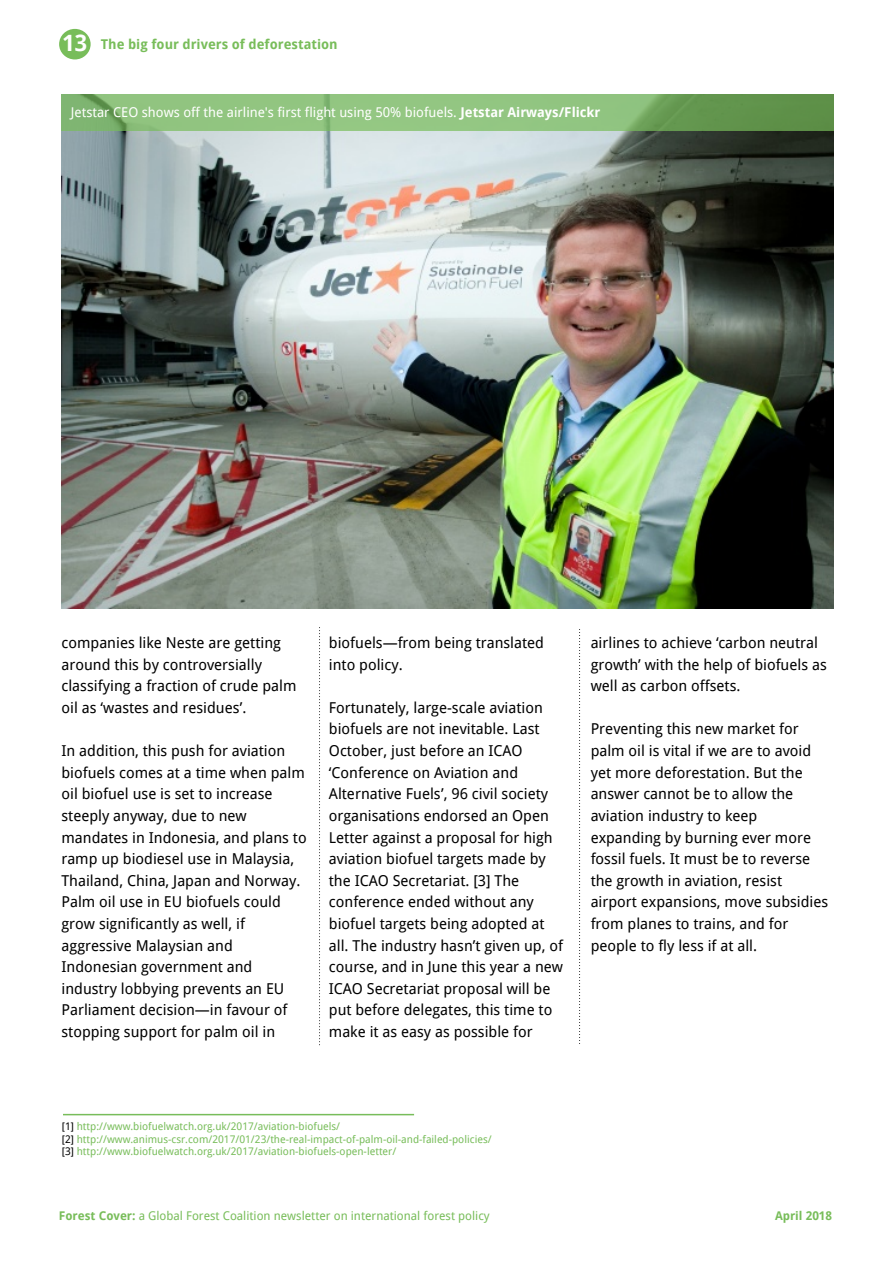
<style>
.page{position:relative;width:893px;height:1263px;background:#fff}
.page>*{position:absolute;margin:0;border:0;box-sizing:border-box;transform-origin:0 0}
.t1{font:15px/21.6px "Droid Sans";color:#000}
.t2{font:13.5px "Droid Sans";color:#fff}
.t3{font:700 13.5px "Droid Sans";color:#78bd5a}
.t4{font:12px "Droid Sans";color:#78bd5a}
.t5{font:700 12px "Droid Sans";color:#78bd5a}
.t6{font:10.5px/12.3px "Droid Sans";color:#78bd5a}
.s1{font-size:22.5px;color:#fff}
.s2{font-weight:700}
.s3{color:#000}
</style>
<div class="page">
<img style="left:61px;top:94px;width:773px;height:514px">
<div style="left:61px;top:95px;width:773px;height:36px;background:#78bd5a;opacity:.7"></div>
<hr style="left:63px;top:1114px;width:351px;height:1px;background:#78bd5a">
<svg style="left:579px;top:629px;width:1px;height:415px"></svg>
<svg style="left:319px;top:627px;width:1px;height:418px"></svg>
<div style="left:59px;top:29px;width:32px;height:30px;background:#78bd5a;border-radius:50%"></div>
<p class="t3" style="left:62px;top:36px;width:277px"><span class="s1">13</span> The big four drivers of deforestation</p>
<p class="t2" style="left:71px;top:104px;width:531px">Jetstar CEO shows off the airline's first flight using 50% biofuels. <span class="s2">Jetstar Airways/Flickr</span></p>
<p class="t1" style="left:62px;top:632px;width:236px">companies like Neste are getting around this by controversially classifying a fraction of crude palm oil as ‘wastes and residues’.</p>
<p class="t1" style="left:62px;top:740px;width:247px">In addition, this push for aviation biofuels comes at a time when palm oil biofuel use is set to increase steeply anyway, due to new mandates in Indonesia, and plans to ramp up biodiesel use in Malaysia,<br>Thailand, China, Japan and Norway.<br>Palm oil use in EU biofuels could grow significantly as well, if aggressive Malaysian and<br>Indonesian government and industry lobbying prevents an EU<br>Parliament decision—in favour of stopping support for palm oil in</p>
<p class="t1" style="left:329px;top:632px;width:217px">biofuels—from being translated into policy.</p>
<p class="t1" style="left:329px;top:697px;width:236px">Fortunately, large-scale aviation biofuels are not inevitable. Last<br>October, just before an ICAO ‘Conference on Aviation and<br>Alternative Fuels’, 96 civil society organisations endorsed an Open<br>Letter against a proposal for high aviation biofuel targets made by the ICAO Secretariat. [3] The conference ended without any biofuel targets being adopted at all. The industry hasn’t given up, of course, and in June this year a new<br>ICAO Secretariat proposal will be put before delegates, this time to make it as easy as possible for</p>
<p class="t1" style="left:591px;top:632px;width:238px">airlines to achieve ‘carbon neutral growth’ with the help of biofuels as well as carbon offsets.</p>
<p class="t1" style="left:591px;top:718px;width:239px">Preventing this new market for palm oil is vital if we are to avoid yet more deforestation. But the answer cannot be to allow the aviation industry to keep expanding by burning ever more fossil fuels. It must be to reverse the growth in aviation, resist airport expansions, move subsidies from planes to trains, and for people to fly less if at all.</p>
<p class="t6" style="left:62px;top:1121px;width:431px"><span class="s3">[1]</span> http://www.biofuelwatch.org.uk/2017/aviation-biofuels/<br><span class="s3">[2]</span> http://www.animus-csr.com/2017/01/23/the-real-impact-of-palm-oil-and-failed-policies/ <span class="s3">[3]</span> http://www.biofuelwatch.org.uk/2017/aviation-biofuels-open-letter/</p>
<p class="t4" style="left:59px;top:1209px;width:432px"><span class="s2">Forest Cover:</span> a Global Forest Coalition newsletter on international forest policy</p>
<p class="t5" style="left:775px;top:1209px;width:59px">April 2018</p>
</div>
